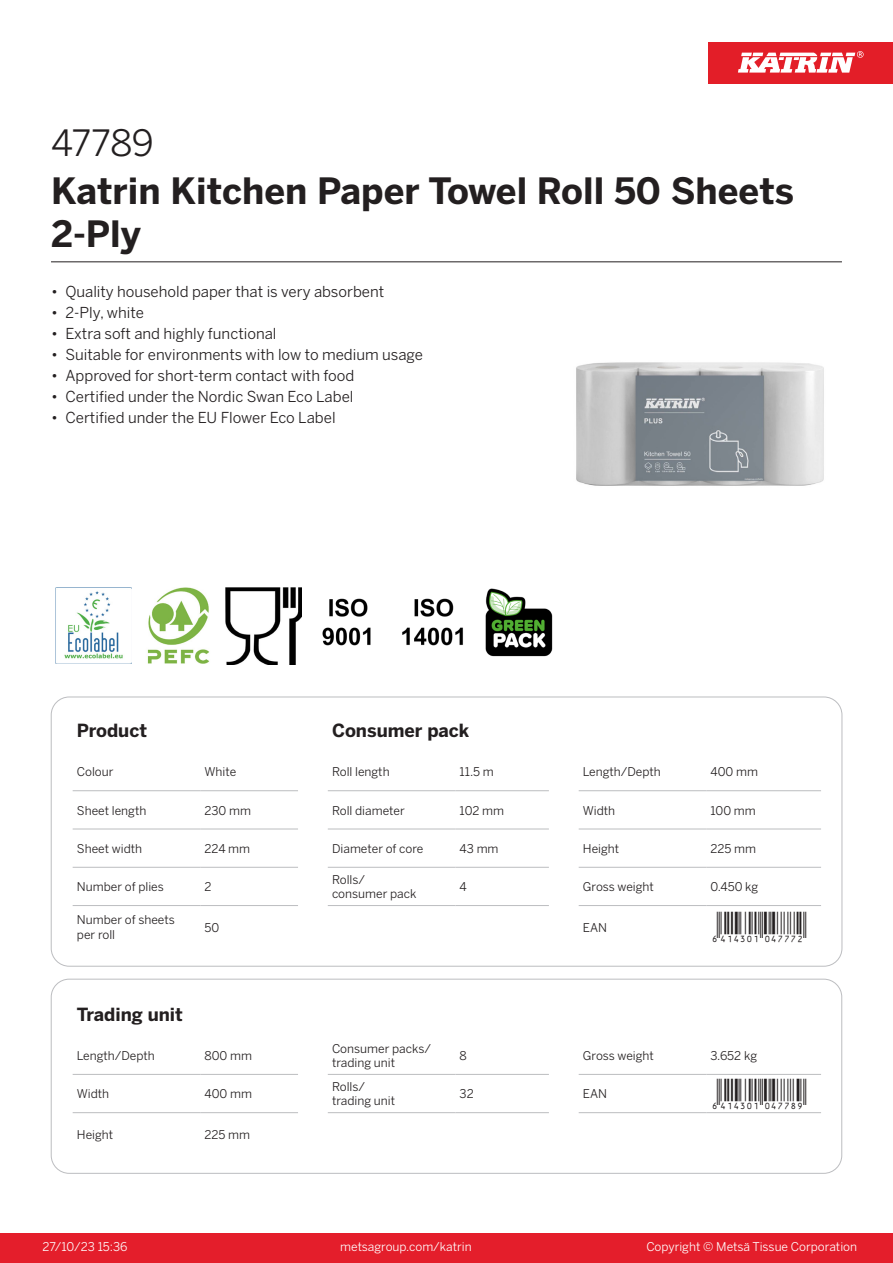
<style>
.page{position:relative;width:893px;height:1263px;background:#fff}
.page>*{position:absolute;margin:0;border:0;box-sizing:border-box;transform-origin:0 0}
.Product_Name{font:700 36px/43.2px "Benton Sans";color:#231f20}
.External_material_co{font:36px "Benton Sans";letter-spacing:-.015em;color:#231f20}
.T_EAN{font:30px "Viisas EAN Matala";color:#231f20}
.T_TableHeader{font:700 18px "Benton Sans";color:#231f20}
.MarketingBullets{font:15px "Benton Sans";color:#231f20}
.T_TableBody{font:12px/14.4px "Benton Sans";color:#231f20}
.t1{font:12px "Benton Sans";color:#fff}
</style>
<div class="page">
<div style="left:0;top:1233px;width:893px;height:30px;background:#e41e2b"></div>
<div style="left:708px;top:43px;width:185px;height:41px;background:#e31e28"></div>
<svg style="left:738px;top:51px;width:126px;height:22px"></svg>
<hr style="left:73px;top:790px;width:127px;height:1px;background:#bcbdc0">
<hr style="left:200px;top:790px;width:98px;height:1px;background:#bcbdc0">
<hr style="left:328px;top:790px;width:127px;height:1px;background:#bcbdc0">
<hr style="left:455px;top:790px;width:94px;height:1px;background:#bcbdc0">
<hr style="left:579px;top:790px;width:127px;height:1px;background:#bcbdc0">
<hr style="left:706px;top:790px;width:115px;height:1px;background:#bcbdc0">
<hr style="left:73px;top:829px;width:127px;height:1px;background:#bcbdc0">
<hr style="left:200px;top:829px;width:98px;height:1px;background:#bcbdc0">
<hr style="left:328px;top:829px;width:127px;height:1px;background:#bcbdc0">
<hr style="left:455px;top:829px;width:94px;height:1px;background:#bcbdc0">
<hr style="left:579px;top:829px;width:127px;height:1px;background:#bcbdc0">
<hr style="left:706px;top:829px;width:115px;height:1px;background:#bcbdc0">
<hr style="left:73px;top:867px;width:127px;height:1px;background:#bcbdc0">
<hr style="left:200px;top:867px;width:98px;height:1px;background:#bcbdc0">
<hr style="left:328px;top:867px;width:127px;height:1px;background:#bcbdc0">
<hr style="left:455px;top:867px;width:94px;height:1px;background:#bcbdc0">
<hr style="left:579px;top:867px;width:127px;height:1px;background:#bcbdc0">
<hr style="left:706px;top:867px;width:115px;height:1px;background:#bcbdc0">
<hr style="left:73px;top:905px;width:127px;height:1px;background:#bcbdc0">
<hr style="left:200px;top:905px;width:98px;height:1px;background:#bcbdc0">
<hr style="left:328px;top:905px;width:127px;height:1px;background:#bcbdc0">
<hr style="left:455px;top:905px;width:94px;height:1px;background:#bcbdc0">
<hr style="left:579px;top:905px;width:127px;height:1px;background:#bcbdc0">
<hr style="left:706px;top:905px;width:115px;height:1px;background:#bcbdc0">
<hr style="left:73px;top:1074px;width:127px;height:1px;background:#bcbdc0">
<hr style="left:200px;top:1074px;width:98px;height:1px;background:#bcbdc0">
<hr style="left:328px;top:1074px;width:127px;height:1px;background:#bcbdc0">
<hr style="left:455px;top:1074px;width:94px;height:1px;background:#bcbdc0">
<hr style="left:579px;top:1074px;width:127px;height:1px;background:#bcbdc0">
<hr style="left:706px;top:1074px;width:115px;height:1px;background:#bcbdc0">
<hr style="left:73px;top:1112px;width:127px;height:1px;background:#bcbdc0">
<hr style="left:200px;top:1112px;width:98px;height:1px;background:#bcbdc0">
<hr style="left:328px;top:1112px;width:127px;height:1px;background:#bcbdc0">
<hr style="left:455px;top:1112px;width:94px;height:1px;background:#bcbdc0">
<hr style="left:579px;top:1112px;width:127px;height:1px;background:#bcbdc0">
<hr style="left:706px;top:1112px;width:115px;height:1px;background:#bcbdc0">
<div style="left:51px;top:979px;width:791px;height:194px;border:1px solid #bcbdc0;border-radius:18px"></div>
<img style="left:576px;top:362px;width:248px;height:124px">
<img style="left:55px;top:587px;width:77px;height:77px">
<img style="left:147px;top:587px;width:63px;height:77px">
<img style="left:225px;top:587px;width:77px;height:77px">
<img style="left:322px;top:598px;width:49px;height:48px">
<img style="left:402px;top:598px;width:61px;height:48px">
<img style="left:485px;top:588px;width:68px;height:69px">
<hr style="left:51px;top:261px;width:791px;height:1px;background:#231f20">
<p class="External_material_co" style="left:51px;top:121px;width:104px">47789</p>
<p class="Product_Name" style="left:51px;top:170px;width:744px">Katrin Kitchen Paper Towel Roll 50 Sheets<br>2-Ply</p>
<p class="MarketingBullets" style="left:51px;top:282px;width:335px">• Quality household paper that is very absorbent</p>
<p class="MarketingBullets" style="left:51px;top:303px;width:95px">• 2-Ply, white</p>
<p class="MarketingBullets" style="left:51px;top:324px;width:227px">• Extra soft and highly functional</p>
<p class="MarketingBullets" style="left:51px;top:345px;width:373px">• Suitable for environments with low to medium usage</p>
<p class="MarketingBullets" style="left:51px;top:366px;width:305px">• Approved for short-term contact with food</p>
<p class="MarketingBullets" style="left:51px;top:387px;width:304px">• Certified under the Nordic Swan Eco Label</p>
<p class="MarketingBullets" style="left:51px;top:408px;width:286px">• Certified under the EU Flower Eco Label</p>
<p class="T_TableHeader" style="left:77px;top:719px;width:72px">Product</p>
<p class="T_TableHeader" style="left:332px;top:719px;width:139px">Consumer pack</p>
<p class="T_TableBody" style="left:77px;top:765px;width:38px">Colour</p>
<p class="T_TableBody" style="left:204px;top:765px;width:33px">White</p>
<p class="T_TableBody" style="left:332px;top:765px;width:59px">Roll length</p>
<p class="T_TableBody" style="left:460px;top:765px;width:36px">11.5 m</p>
<p class="T_TableBody" style="left:583px;top:765px;width:79px">Length/Depth</p>
<p class="T_TableBody" style="left:710px;top:765px;width:49px">400 mm</p>
<p class="T_TableBody" style="left:77px;top:803px;width:71px">Sheet length</p>
<p class="T_TableBody" style="left:204px;top:803px;width:48px">230 mm</p>
<p class="T_TableBody" style="left:332px;top:803px;width:74px">Roll diameter</p>
<p class="T_TableBody" style="left:460px;top:803px;width:46px">102 mm</p>
<p class="T_TableBody" style="left:583px;top:803px;width:34px">Width</p>
<p class="T_TableBody" style="left:710px;top:803px;width:47px">100 mm</p>
<p class="T_TableBody" style="left:77px;top:841px;width:67px">Sheet width</p>
<p class="T_TableBody" style="left:204px;top:841px;width:47px">224 mm</p>
<p class="T_TableBody" style="left:332px;top:841px;width:93px">Diameter of core</p>
<p class="T_TableBody" style="left:460px;top:841px;width:40px">43 mm</p>
<p class="T_TableBody" style="left:583px;top:841px;width:38px">Height</p>
<p class="T_TableBody" style="left:710px;top:841px;width:47px">225 mm</p>
<p class="T_TableBody" style="left:77px;top:879px;width:88px">Number of plies</p>
<p class="T_TableBody" style="left:204px;top:879px;width:9px">2</p>
<p class="T_TableBody" style="left:332px;top:872px;width:35px">Rolls/</p>
<p class="T_TableBody" style="left:332px;top:887px;width:86px">consumer pack</p>
<p class="T_TableBody" style="left:460px;top:879px;width:9px">4</p>
<p class="T_TableBody" style="left:583px;top:879px;width:72px">Gross weight</p>
<p class="T_TableBody" style="left:710px;top:879px;width:49px">0.450 kg</p>
<p class="T_TableBody" style="left:77px;top:913px;width:99px">Number of sheets per roll</p>
<p class="T_TableBody" style="left:204px;top:920px;width:16px">50</p>
<p class="T_TableBody" style="left:583px;top:920px;width:26px">EAN</p>
<p class="T_EAN" style="left:710px;top:911px;width:97px">*6414301047772*</p>
<p class="T_TableHeader" style="left:77px;top:1003px;width:108px">Trading unit</p>
<p class="T_TableBody" style="left:77px;top:1048px;width:79px">Length/Depth</p>
<p class="T_TableBody" style="left:204px;top:1048px;width:49px">800 mm</p>
<p class="T_TableBody" style="left:332px;top:1041px;width:100px">Consumer packs/ trading unit</p>
<p class="T_TableBody" style="left:460px;top:1048px;width:9px">8</p>
<p class="T_TableBody" style="left:583px;top:1048px;width:72px">Gross weight</p>
<p class="T_TableBody" style="left:710px;top:1048px;width:48px">3.652 kg</p>
<p class="T_TableBody" style="left:77px;top:1087px;width:34px">Width</p>
<p class="T_TableBody" style="left:204px;top:1087px;width:49px">400 mm</p>
<p class="T_TableBody" style="left:460px;top:1087px;width:16px">32</p>
<p class="T_TableBody" style="left:583px;top:1087px;width:26px">EAN</p>
<p class="T_EAN" style="left:710px;top:1078px;width:97px">*6414301047789*</p>
<p class="T_TableBody" style="left:332px;top:1079px;width:35px">Rolls/</p>
<p class="T_TableBody" style="left:332px;top:1094px;width:65px">trading unit</p>
<p class="T_TableBody" style="left:77px;top:1127px;width:38px">Height</p>
<p class="T_TableBody" style="left:204px;top:1127px;width:47px">225 mm</p>
<p class="t1" style="left:43px;top:1239px;width:86px">27/10/23 15:36</p>
<p class="t1" style="left:340px;top:1239px;width:133px">metsagroup.com/katrin</p>
<p class="t1" style="left:646px;top:1239px;width:212px">Copyright © Metsä Tissue Corporation</p>
</div>
